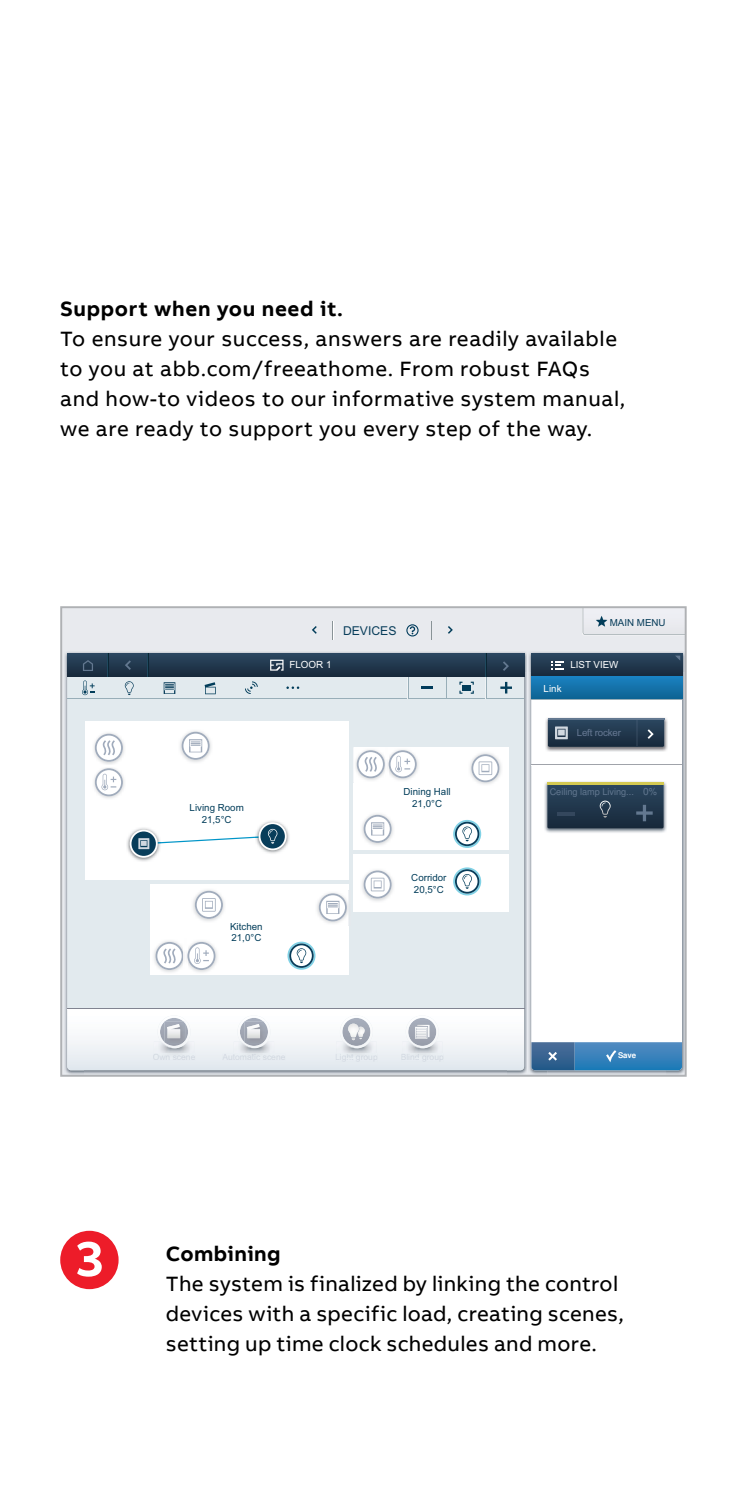
<style>
.page{position:relative;width:730px;height:1489px;background:#fff}
.page>*{position:absolute;margin:0;border:0;box-sizing:border-box;transform-origin:0 0}
.t1{font:700 50px "AB Bvoice";color:#fff}
.t2{font:21.25px/30px "AB Bvoice";letter-spacing:.02em;color:#000}
.t3{font:700 21.25px "AB Bvoice";letter-spacing:.03em;color:#000}
.t4{font:12.25px "Arial";color:#083d5a}
.t5{font:9.75px/11.8px "Arial";color:#023d5a;text-align:center}
.t6{font:9.75px "Arial";color:#fff}
.t7{font:9.75px "Arial";letter-spacing:-.02em;color:#667893}
.t8{font:9.75px "Arial";color:#083d5a}
.t9{font:9.25px "Free Sans";color:#637890}
.t10{font:700 8px "Free Sans";color:#fff}
.s1{font-size:10.25px}
</style>
<div class="page">
<div style="left:61px;top:607px;width:625px;height:468px;background:#e8eaee"></div>
<img style="left:64px;top:652px;width:620px;height:20px">
<img style="left:65px;top:672px;width:19px;height:401px">
<img style="left:507px;top:672px;width:40px;height:401px">
<svg style="left:67px;top:676px;width:457px;height:394px"></svg>
<img style="left:666px;top:672px;width:18px;height:401px">
<img style="left:528px;top:651px;width:1px;height:424px">
<div style="left:531px;top:699px;width:151px;height:343px;background:#fff"></div>
<svg style="left:67px;top:653px;width:457px;height:23px;background:#22384e"></svg>
<hr style="left:67px;top:1008px;width:457px;height:1px;background:#818491">
<svg style="left:531px;top:653px;width:151px;height:23px;background:#22394f"></svg>
<hr style="left:531px;top:698px;width:151px;height:1px;background:#98aeb8">
<svg style="left:551px;top:660px;width:13px;height:9px"></svg>
<svg style="left:675px;top:655px;width:5px;height:5px"></svg>
<hr style="left:67px;top:698px;width:457px;height:1px;background:#98aeb8">
<svg style="left:446px;top:676px;width:1px;height:22px"></svg>
<svg style="left:407px;top:676px;width:2px;height:22px"></svg>
<svg style="left:486px;top:653px;width:1px;height:45px"></svg>
<svg style="left:500px;top:682px;width:12px;height:11px"></svg>
<svg style="left:421px;top:686px;width:12px;height:3px"></svg>
<div style="left:462px;top:684px;width:9px;height:6px;background:#023d5a"></div>
<svg style="left:125px;top:681px;width:9px;height:14px"></svg>
<svg style="left:82px;top:680px;width:13px;height:15px"></svg>
<svg style="left:205px;top:682px;width:11px;height:12px"></svg>
<svg style="left:125px;top:660px;width:6px;height:10px"></svg>
<svg style="left:503px;top:661px;width:6px;height:10px"></svg>
<svg style="left:270px;top:659px;width:14px;height:11px"></svg>
<svg style="left:582px;top:609px;width:102px;height:26px"></svg>
<svg style="left:245px;top:681px;width:13px;height:13px"></svg>
<svg style="left:83px;top:660px;width:10px;height:11px"></svg>
<svg style="left:164px;top:682px;width:11px;height:12px"></svg>
<svg style="left:147px;top:653px;width:3px;height:23px"></svg>
<svg style="left:107px;top:653px;width:2px;height:23px"></svg>
<div style="left:531px;top:676px;width:151px;height:22px;background:linear-gradient(to bottom,#1b82c2,#0f6596)"></div>
<img style="left:544px;top:716px;width:124px;height:35px">
<img style="left:544px;top:780px;width:123px;height:53px">
<svg style="left:547px;top:782px;width:117px;height:46px;background:#304450"></svg>
<div style="left:85px;top:721px;width:263px;height:158px;background:#fff"></div>
<div style="left:150px;top:884px;width:198px;height:91px;background:#fff"></div>
<div style="left:353px;top:854px;width:156px;height:57px;background:#fff"></div>
<div style="left:353px;top:747px;width:156px;height:102px;background:#fff"></div>
<hr style="left:531px;top:764px;width:151px;height:1px;background:#a0a3aa">
<hr style="left:531px;top:765px;width:151px;height:1px;background:#fff">
<svg style="left:67px;top:1009px;width:457px;height:60px"></svg>
<img style="left:470px;top:753px;width:31px;height:31px">
<svg style="left:471px;top:754px;width:28px;height:28px"></svg>
<img style="left:267px;top:821px;width:23px;height:24px">
<img style="left:127px;top:835px;width:28px;height:27px">
<img style="left:193px;top:898px;width:31px;height:23px">
<svg style="left:195px;top:890px;width:28px;height:28px"></svg>
<img style="left:362px;top:878px;width:31px;height:23px">
<svg style="left:364px;top:870px;width:28px;height:28px"></svg>
<img style="left:180px;top:739px;width:31px;height:23px">
<svg style="left:182px;top:731px;width:28px;height:28px"></svg>
<img style="left:362px;top:822px;width:31px;height:23px">
<svg style="left:364px;top:814px;width:28px;height:28px"></svg>
<img style="left:317px;top:890px;width:34px;height:35px">
<svg style="left:319px;top:893px;width:28px;height:28px"></svg>
<img style="left:94px;top:743px;width:30px;height:55px">
<svg style="left:95px;top:733px;width:28px;height:28px"></svg>
<img style="left:94px;top:765px;width:30px;height:1px">
<svg style="left:95px;top:768px;width:28px;height:28px"></svg>
<img style="left:154px;top:951px;width:25px;height:21px">
<img style="left:192px;top:949px;width:25px;height:23px">
<svg style="left:155px;top:941px;width:60px;height:28px"></svg>
<img style="left:353px;top:747px;width:25px;height:33px">
<img style="left:395px;top:760px;width:23px;height:20px">
<svg style="left:357px;top:750px;width:60px;height:28px"></svg>
<svg style="left:548px;top:718px;width:116px;height:29px;background:#2e4358"></svg>
<svg style="left:130px;top:822px;width:157px;height:35px"></svg>
<svg style="left:287px;top:941px;width:28px;height:28px"></svg>
<svg style="left:453px;top:819px;width:28px;height:29px"></svg>
<svg style="left:453px;top:867px;width:28px;height:28px"></svg>
<img style="left:531px;top:1042px;width:151px;height:28px">
<img style="left:680px;top:1042px;width:2px;height:27px">
<svg style="left:606px;top:1050px;width:10px;height:12px"></svg>
<svg style="left:548px;top:1051px;width:9px;height:9px"></svg>
<svg style="left:312px;top:626px;width:5px;height:7px"></svg>
<svg style="left:448px;top:626px;width:5px;height:7px"></svg>
<svg style="left:431px;top:621px;width:1px;height:18px"></svg>
<svg style="left:333px;top:621px;width:1px;height:18px"></svg>
<svg style="left:406px;top:624px;width:13px;height:12px"></svg>
<svg style="left:286px;top:686px;width:13px;height:3px"></svg>
<div style="left:60px;top:606px;width:627px;height:470px;border:2px solid #afb1b4"></div>
<div style="left:60px;top:1230px;width:59px;height:58px;background:#ed1c29;border-radius:50%"></div>
<p class="t3" style="left:60px;top:295px;width:284px">Support when you need it.</p>
<p class="t2" style="left:60px;top:323px;width:567px">To ensure your success, answers are readily available to you at abb.com/freeathome. From robust FAQs and how-to videos to our informative system manual, we are ready to support you every step of the way.</p>
<p class="t4" style="left:343px;top:622px;width:55px">DEVICES</p>
<p class="t8" style="left:610px;top:616px;width:57px">MAIN MENU</p>
<p class="t6" style="left:289px;top:658px;width:44px">FLOOR 1</p>
<p class="t6" style="left:570px;top:658px;width:50px">LIST VIEW</p>
<p class="t5" style="left:190px;top:801px;width:56px">Living Room<br>21,5°C</p>
<p class="t5" style="left:230px;top:920px;width:34px;text-align:left">Kitchen<br>21,0°C</p>
<p class="t5" style="left:404px;top:786px;width:49px">Dining Hall<br>21,0°C</p>
<p class="t5" style="left:411px;top:871px;width:37px;text-align:left">Corridor<br>20,5°C</p>
<p class="t6" style="left:544px;top:682px;width:19px">Link</p>
<p class="t7" style="left:577px;top:726px;width:46px">Left rocker</p>
<p class="t9" style="left:550px;top:785px;width:109px">Ceiling lamp Living... <span class="s1">0%</span></p>
<p class="t10" style="left:618px;top:1049px;width:20px">Save</p>
<h1 class="t1" style="left:76px;top:1227px;width:29px">3</h1>
<p class="t3" style="left:166px;top:1240px;width:116px">Combining</p>
<p class="t2" style="left:166px;top:1268px;width:459px">The system is finalized by linking the control devices with a specific load, creating scenes, setting up time clock schedules and more.</p>
</div>
